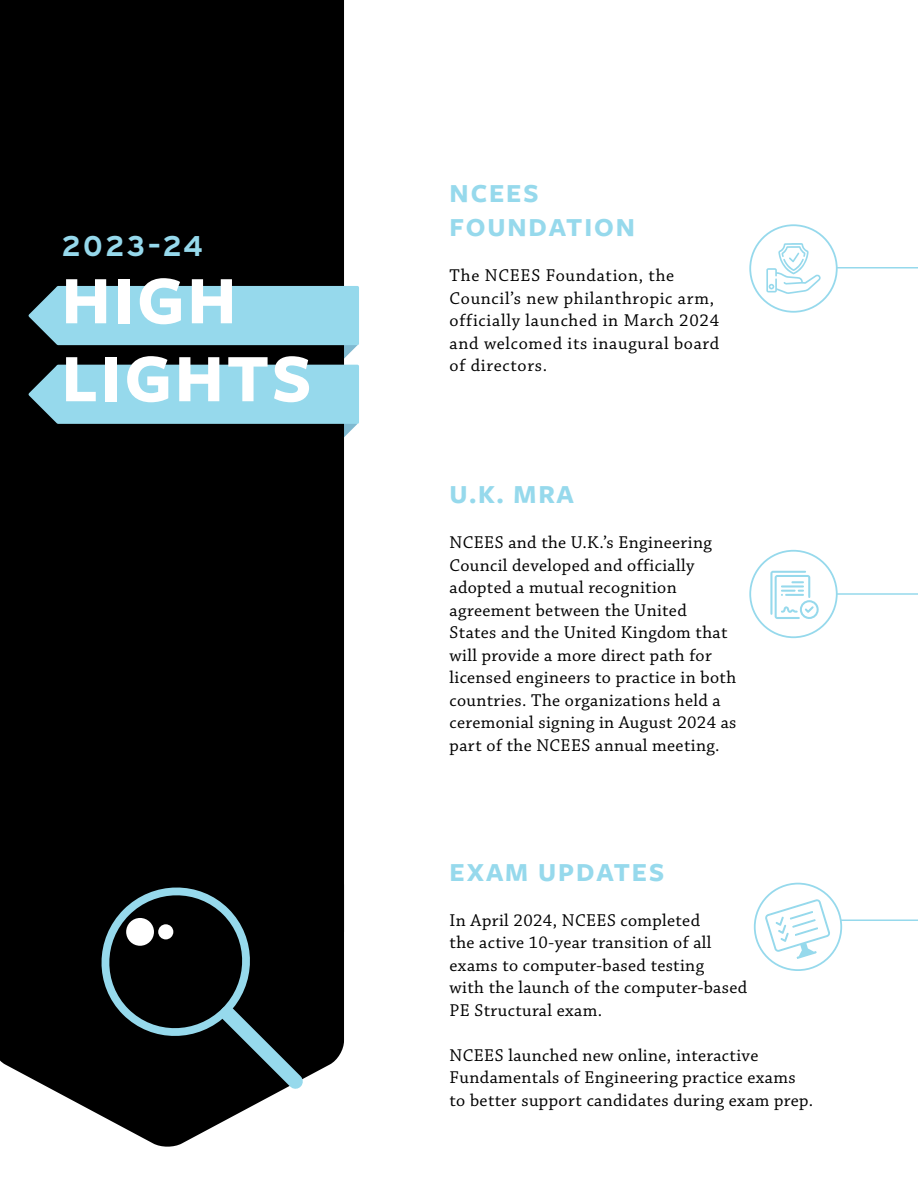
<style>
.page{position:relative;width:918px;height:1188px;background:#fff}
.page>*{position:absolute;margin:0;border:0;box-sizing:border-box;transform-origin:0 0}
.t1{font:700 70.5px/78px "Freight Sans Pro";letter-spacing:.04em;color:#fff}
.t2{font:700 28.5px "Interstate";letter-spacing:.08em;color:#96d9ec}
.t3{font:700 27px/34.5px "Freight Sans Pro";letter-spacing:.07em;color:#96d9ec}
.t4{font:18px/22.5px "Chaparral Pro";letter-spacing:.02em;color:#000}
.t5{font:18px/22.5px "Chaparral Pro";letter-spacing:.04em;color:#000}
</style>
<div class="page">
<div style="left:0;top:0;width:344px;height:778px;background:#000"></div>
<svg style="left:26px;top:284px;width:333px;height:156px"></svg>
<hr style="left:823px;top:267px;width:95px;height:2px;background:#96d9ec">
<hr style="left:823px;top:593px;width:95px;height:2px;background:#96d9ec">
<hr style="left:823px;top:919px;width:95px;height:2px;background:#96d9ec">
<svg style="left:0;top:778px;width:344px;height:369px;fill:#000"></svg>
<svg style="left:88px;top:873px;width:228px;height:229px"></svg>
<div style="left:126px;top:918px;width:28px;height:28px;background:#fff;border-radius:50%"></div>
<div style="left:158px;top:924px;width:15px;height:15px;background:#fff;border-radius:50%"></div>
<div style="left:750px;top:225px;width:87px;height:87px;background:#fff;border-radius:50%"></div>
<div style="left:749px;top:224px;width:89px;height:89px;border:2px solid #96d9ec;border-radius:50%"></div>
<div style="left:755px;top:884px;width:86px;height:86px;background:#fff;border-radius:50%"></div>
<div style="left:754px;top:883px;width:88px;height:88px;border:2px solid #96d9ec;border-radius:50%"></div>
<svg style="left:766px;top:243px;width:55px;height:51px"></svg>
<svg style="left:763px;top:896px;width:69px;height:66px"></svg>
<div style="left:750px;top:551px;width:87px;height:86px;background:#fff;border-radius:50%"></div>
<div style="left:749px;top:550px;width:89px;height:88px;border:2px solid #96d9ec;border-radius:50%"></div>
<svg style="left:770px;top:571px;width:49px;height:48px"></svg>
<h2 class="t2" style="left:62px;top:230px;width:143px">2023–24</h2>
<h1 class="t1" style="left:62px;top:259px;width:252px">HIGH<br>LIGHTS</h1>
<h3 class="t3" style="left:450px;top:174px;width:187px">NCEES<br>FOUNDATION</h3>
<p class="t5" style="left:450px;top:265px;width:271px">The NCEES Foundation, the<br>Council’s new philanthropic arm, officially launched in March 2024 and welcomed its inaugural board of directors.</p>
<h3 class="t3" style="left:450px;top:476px;width:126px">U.K. MRA</h3>
<p class="t4" style="left:450px;top:532px;width:288px">NCEES and the U.K.’s Engineering Council developed and officially adopted a mutual recognition agreement between the United States and the United Kingdom that will provide a more direct path for licensed engineers to practice in both countries. The organizations held a ceremonial signing in August 2024 as part of the NCEES annual meeting.</p>
<h3 class="t3" style="left:450px;top:854px;width:216px">EXAM UPDATES</h3>
<p class="t4" style="left:450px;top:910px;width:299px">In April 2024, NCEES completed<br>the active 10-year transition of all exams to computer-based testing<br>with the launch of the computer-based<br>PE Structural exam.</p>
<p class="t4" style="left:450px;top:1045px;width:365px">NCEES launched new online, interactive<br>Fundamentals of Engineering practice exams to better support candidates during exam prep.</p>
</div>
